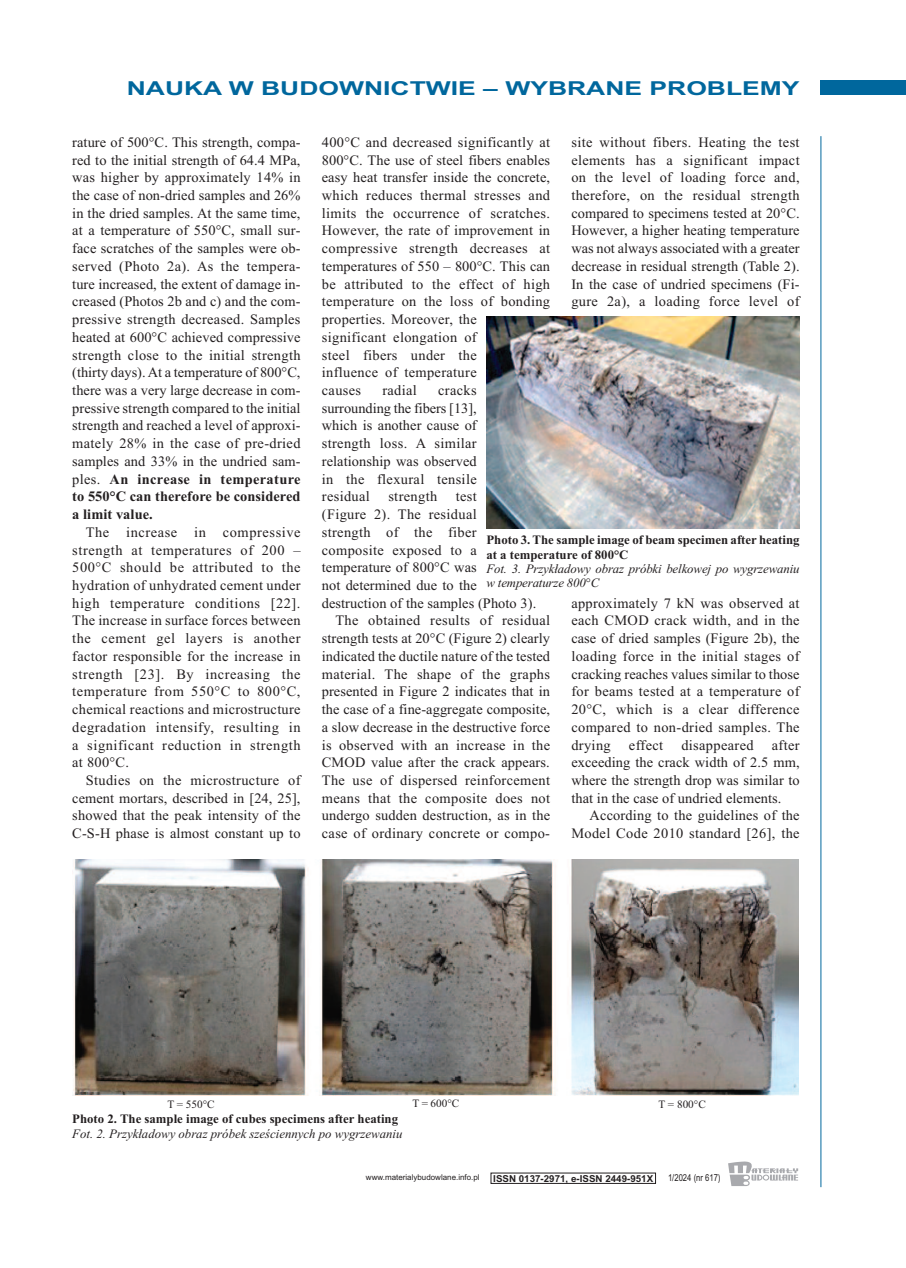
<style>
.page{position:relative;width:906px;height:1268px;background:#fff}
.page>*{position:absolute;margin:0;border:0;box-sizing:border-box;transform-origin:0 0}
.t1{font:700 19.2px "Arial";color:#00679d;scale:1.38 1}
.t2{font:14.4px/17.7px "Times New Roman";letter-spacing:.025em;color:#231f20;text-align:justify}
.t3{font:14.4px "Times New Roman";letter-spacing:.005em;color:#231f20}
.t4{font:italic 12.75px/14.4px "Times New Roman";letter-spacing:-.005em;color:#231f20}
.t5{font:700 12.75px/14.4px "Times New Roman";color:#231f20}
.t6{font:11.25px "Times New Roman";color:#231f20}
.t7{font:700 9.6px "Arial";color:#231f20}
.t8{font:9.6px "Arial";color:#231f20;scale:.8 1}
.t9{font:7.95px "Arial";color:#231f20}
.s1{font-weight:700}
</style>
<div class="page">
<div style="left:821px;top:81px;width:85px;height:14px;background:#00679d"></div>
<hr style="left:820px;top:136px;width:1px;height:1050px;background:#00679d">
<svg style="left:728px;top:1161px;width:70px;height:24px"></svg>
<img style="left:72px;top:859px;width:726px;height:235px">
<img style="left:486px;top:316px;width:313px;height:212px">
<h1 class="t1" style="left:127px;top:77px;width:489px">NAUKA W BUDOWNICTWIE – WYBRANE PROBLEMY</h1>
<p class="t2" style="left:72px;top:133px;width:230px">rature of 500°C. This strength, compa&shy;red to the initial strength of 64.4 MPa, was higher by approximately 14% in the case of non-dried samples and 26% in the dried samples. At the same time, at a temperature of 550°C, small sur&shy;face scratches of the samples were ob&shy;served (Photo 2a). As the tempera&shy;ture increased, the extent of damage in&shy;creased (Photos 2b and c) and the com&shy;pressive strength decreased. Samples heated at 600°C achieved compressive strength close to the initial strength (thirty days).At a temperature of 800°C, there was a very large decrease in com&shy;pressive strength compared to the initial strength and reached a level of approxi&shy;mately 28% in the case of pre-dried samples and 33% in the undried sam&shy;ples. <span class="s1">An increase in temperature to 550°C can therefore be considered a limit value.</span></p>
<p class="t2" style="left:72px;top:523px;width:230px;text-indent:14px">The increase in compressive strength at temperatures of 200 – 500°C should be attributed to the hydration of unhydrated cement under high temperature conditions [22].<br>The increase in surface forces between the cement gel layers is another factor responsible for the increase in strength [23]. By increasing the temperature from 550°C to 800°C, chemical reactions and microstructure degradation intensify, resulting in a significant reduction in strength at 800°C.</p>
<p class="t2" style="left:72px;top:771px;width:230px;text-indent:13px">Studies on the microstructure of cement mortars, described in [24, 25], showed that the peak intensity of the C-S-H phase is almost constant up to</p>
<p class="t2" style="left:571px;top:133px;width:230px">site without fibers. Heating the test elements has a significant impact on the level of loading force and, therefore, on the residual strength compared to specimens tested at 20°C.<br>However, a higher heating temperature was not always associated with a greater decrease in residual strength (Table 2).<br>In the case of undried specimens (Fi&shy;gure 2a), a loading force level of</p>
<p class="t2" style="left:322px;top:133px;width:230px;text-align:left">400°C and decreased significantly at<br>800°C. The use of steel fibers enables easy heat transfer inside the concrete, which reduces thermal stresses and limits the occurrence of scratches.<br>However, the rate of improvement in compressive strength decreases at temperatures of 550 – 800°C. This can be attributed to the effect of high temperature on the loss of bonding properties. Moreover, the<br>significant elongation of<br>steel fibers under the<br>influence of temperature<br>causes</p>
<p class="t2" style="left:322px;top:381px;width:156px;text-indent:116px">cracks surrounding the fibers [13], which is another cause of strength loss. A similar relationship was observed in the flexural tensile residual</p>
<p class="t2" style="left:382px;top:381px;width:36px">radial</p>
<p class="t2" style="left:388px;top:487px;width:50px">strength</p>
<p class="t2" style="left:456px;top:487px;width:23px">test</p>
<p class="t2" style="left:322px;top:505px;width:156px">(Figure 2). The residual</p>
<p class="t2" style="left:322px;top:523px;width:156px">strength of the fiber</p>
<p class="t2" style="left:322px;top:540px;width:156px">composite exposed to a</p>
<p class="t3" style="left:322px;top:558px;width:156px">temperature of 800°C was</p>
<p class="t3" style="left:322px;top:576px;width:156px">not determined due to the</p>
<p class="t3" style="left:322px;top:594px;width:216px">destruction of the samples (Photo 3).</p>
<p class="t2" style="left:335px;top:611px;width:216px">The obtained results of residual</p>
<p class="t3" style="left:322px;top:629px;width:230px">strength tests at 20°C (Figure 2) clearly</p>
<p class="t3" style="left:322px;top:647px;width:230px">indicated the ductile nature of the tested</p>
<p class="t2" style="left:322px;top:664px;width:230px">material. The shape of the graphs</p>
<p class="t3" style="left:322px;top:682px;width:230px">presented in Figure 2 indicates that in</p>
<p class="t3" style="left:322px;top:700px;width:230px">the case of a fine-aggregate composite,</p>
<p class="t3" style="left:322px;top:718px;width:230px">a slow decrease in the destructive force</p>
<p class="t2" style="left:322px;top:735px;width:230px">is observed with an increase in the</p>
<p class="t2" style="left:322px;top:753px;width:229px">CMOD value after the crack appears.</p>
<p class="t2" style="left:322px;top:771px;width:230px">The use of dispersed reinforcement</p>
<p class="t2" style="left:322px;top:788px;width:230px">means that the composite does not</p>
<p class="t2" style="left:322px;top:806px;width:230px">undergo sudden destruction, as in the</p>
<p class="t2" style="left:322px;top:824px;width:230px">case of ordinary concrete or compo-</p>
<p class="t5" style="left:486px;top:532px;width:315px">Photo 3. The sample image of beam specimen after heating at a temperature of 800°C</p>
<p class="t4" style="left:486px;top:561px;width:315px">Fot. 3. Przykładowy obraz próbki belkowej po wygrzewaniu w temperaturze 800°C</p>
<p class="t2" style="left:571px;top:593px;width:230px">approximately 7 kN was observed at each CMOD crack width, and in the case of dried samples (Figure 2b), the loading force in the initial stages of cracking reaches values similar to those for beams tested at a temperature of 20°C, which is a clear difference compared to non-dried samples. The drying</p>
<p class="t2" style="left:629px;top:735px;width:36px">effect</p>
<p class="t2" style="left:681px;top:735px;width:74px">disappeared</p>
<p class="t2" style="left:571px;top:735px;width:230px;text-indent:200px">after exceeding the crack width of 2.5 mm, where the strength drop was similar to that in the case of undried elements.</p>
<p class="t2" style="left:571px;top:806px;width:230px;text-align:right">According to the guidelines of the<br>Model Code 2010 standard [26], the</p>
<p class="t6" style="left:167px;top:1096px;width:49px">T = 550°C</p>
<p class="t6" style="left:412px;top:1096px;width:48px">T = 600°C</p>
<p class="t6" style="left:658px;top:1096px;width:49px">T = 800°C</p>
<p class="t5" style="left:72px;top:1111px;width:327px">Photo 2. The sample image of cubes specimens after heating</p>
<p class="t4" style="left:72px;top:1125px;width:332px">Fot. 2. Przykładowy obraz próbek sześciennych po wygrzewaniu</p>
<p class="t9" style="left:366px;top:1172px;width:115px">www.materialybudowlane.info.pl</p>
<p class="t7" style="left:493px;top:1172px;width:161px">ISSN 0137-2971, e-ISSN 2449-951X</p>
<p class="t8" style="left:668px;top:1171px;width:67px">1/2024 (nr 617)</p>
</div>
